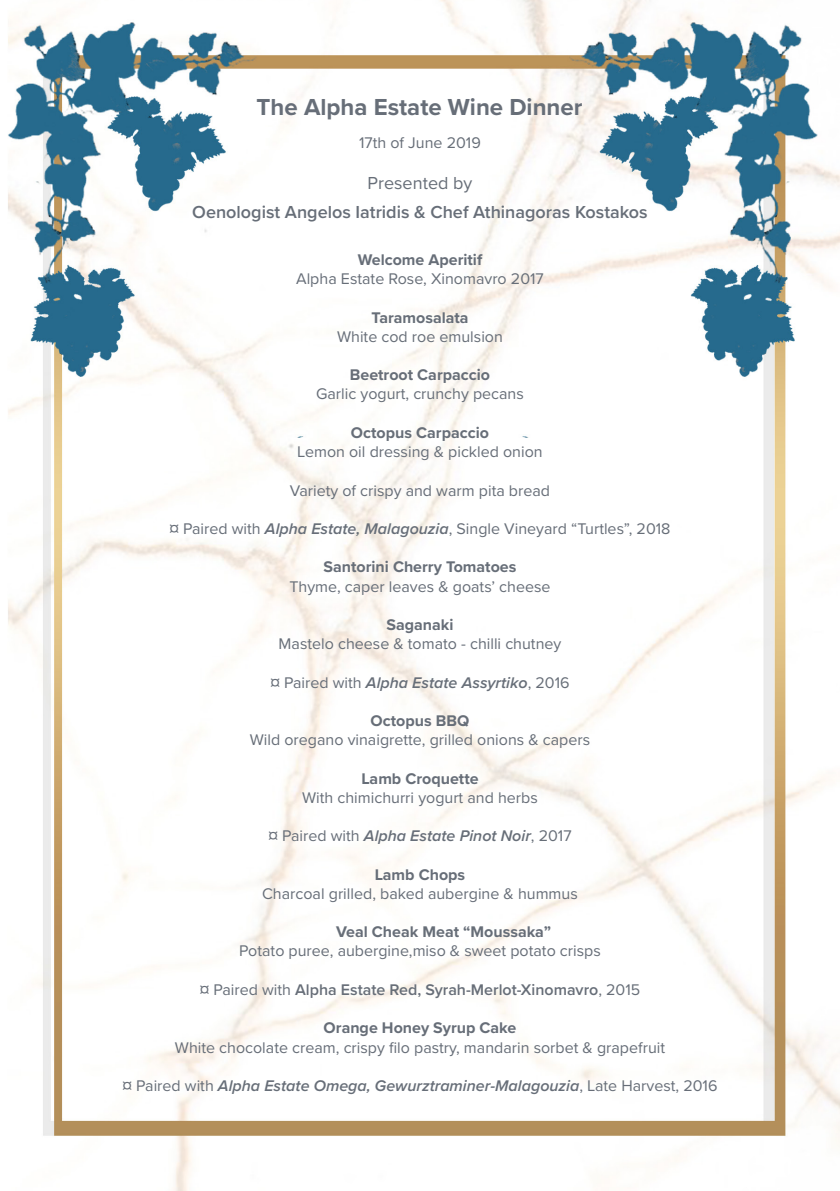
<style>
.page{position:relative;width:840px;height:1191px;background:#fff}
.page>*{position:absolute;margin:0;border:0;box-sizing:border-box;transform-origin:0 0}
.t1{font:700 24px "Proxima Nova";color:#676e78}
.t2{font:600 18px "Proxima Nova";color:#676e78}
.t3{font:18px "Proxima Nova";color:#676e78}
.t4{font:16px "Proxima Nova";color:#676e78}
.t5{font:700 16px "Proxima Nova";color:#676e78}
.t6{font:italic 600 16px "Proxima Nova";color:#676e78}
.t7{font:600 16px "Proxima Nova";color:#676e78}
.s1{font-weight:600;font-style:italic}
.s2{font-weight:400;font-style:normal}
.s3{font-weight:400}
</style>
<div class="page">
<img style="left:8px;top:0;width:831px;height:1191px">
<p class="t1" style="left:256px;top:89px;width:327px">The Alpha Estate Wine Dinner</p>
<p class="t4" style="left:359px;top:131px;width:123px">17th of June 2019</p>
<p class="t3" style="left:367px;top:169px;width:106px">Presented by</p>
<p class="t2" style="left:192px;top:199px;width:456px">Oenologist Angelos Iatridis &amp; Chef Athinagoras Kostakos</p>
<p class="t5" style="left:357px;top:248px;width:126px">Welcome Aperitif</p>
<p class="t4" style="left:296px;top:267px;width:249px">Alpha Estate Rose, Xinomavro 2017</p>
<p class="t5" style="left:371px;top:305px;width:99px">Taramosalata</p>
<p class="t4" style="left:337px;top:324px;width:167px">White cod roe emulsion</p>
<p class="t5" style="left:350px;top:363px;width:142px">Beetroot Carpaccio</p>
<p class="t4" style="left:316px;top:382px;width:209px">Garlic yogurt, crunchy pecans</p>
<p class="t5" style="left:351px;top:420px;width:139px">Octopus Carpaccio</p>
<p class="t4" style="left:297px;top:440px;width:247px">Lemon oil dressing &amp; pickled onion</p>
<p class="t4" style="left:290px;top:478px;width:261px">Variety of crispy and warm pita bread</p>
<p class="t4" style="left:169px;top:516px;width:502px">¤ Paired with <span class="s1">Alpha Estate, Malagouzia</span>, Single Vineyard “Turtles”, 2018</p>
<p class="t5" style="left:323px;top:555px;width:194px">Santorini Cherry Tomatoes</p>
<p class="t4" style="left:289px;top:574px;width:262px">Thyme, caper leaves &amp; goats’ cheese</p>
<p class="t5" style="left:386px;top:612px;width:68px">Saganaki</p>
<p class="t4" style="left:278px;top:632px;width:284px">Mastelo cheese &amp; tomato - chilli chutney</p>
<p class="t6" style="left:270px;top:670px;width:300px"><span class="s2">¤ Paired with</span> Alpha Estate Assyrtiko<span class="s2">, 2016</span></p>
<p class="t5" style="left:370px;top:708px;width:100px">Octopus BBQ</p>
<p class="t4" style="left:250px;top:728px;width:342px">Wild oregano vinaigrette, grilled onions &amp; capers</p>
<p class="t5" style="left:361px;top:766px;width:119px">Lamb Croquette</p>
<p class="t4" style="left:302px;top:785px;width:237px">With chimichurri yogurt and herbs</p>
<p class="t6" style="left:268px;top:824px;width:304px"><span class="s2">¤ Paired with</span> Alpha Estate Pinot Noir<span class="s2">, 2017</span></p>
<p class="t5" style="left:374px;top:862px;width:92px">Lamb Chops</p>
<p class="t4" style="left:262px;top:881px;width:317px">Charcoal grilled, baked aubergine &amp; hummus</p>
<p class="t5" style="left:336px;top:920px;width:216px">Veal Cheak Meat “Moussaka”</p>
<p class="t4" style="left:239px;top:939px;width:363px">Potato puree, aubergine,miso &amp; sweet potato crisps</p>
<p class="t7" style="left:199px;top:977px;width:442px"><span class="s3">¤ Paired with</span> Alpha Estate Red, Syrah-Merlot-Xinomavro<span class="s3">, 2015</span></p>
<p class="t5" style="left:323px;top:1016px;width:194px">Orange Honey Syrup Cake</p>
<p class="t4" style="left:175px;top:1035px;width:491px">White chocolate cream, crispy filo pastry, mandarin sorbet &amp; grapefruit</p>
<p class="t6" style="left:122px;top:1073px;width:596px"><span class="s2">¤ Paired with</span> Alpha Estate Omega, Gewurztraminer-Malagouzia<span class="s2">, Late Harvest, 2016</span></p>
</div>
